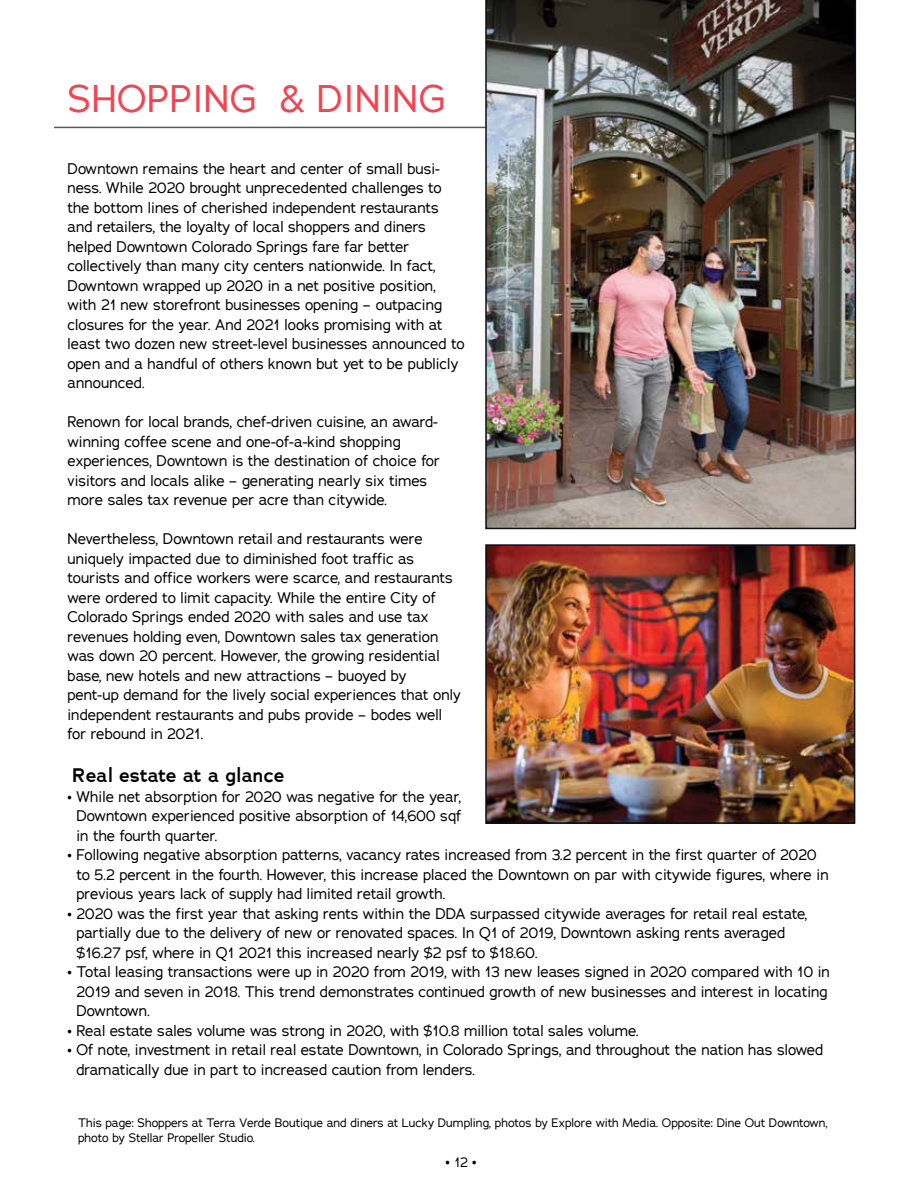
<style>
.page{position:relative;width:918px;height:1188px;background:#fff}
.page>*{position:absolute;margin:0;border:0;box-sizing:border-box;transform-origin:0 0}
.t1{font:37.5px "Adrianna";letter-spacing:.015em;color:#ef4654}
.t2{font:600 19.5px "Adrianna";color:#000}
.t3{font:15px/19.5px "Adrianna";color:#000}
.t4{font:12px/14.4px "Adrianna";color:#000}
.s1{font-size:13.5px}
</style>
<div class="page">
<hr style="left:54px;top:127px;width:451px;height:1px;background:#58595b">
<img style="left:485px;top:0;width:371px;height:529px">
<img style="left:488px;top:547px;width:364px;height:274px">
<div style="left:485px;top:544px;width:370px;height:280px;border:2px solid #0a0e18"></div>
<h1 class="t1" style="left:68px;top:75px;width:380px">SHOPPING &amp; DINING</h1>
<p class="t3" style="left:68px;top:159px;width:399px">Downtown remains the heart and center of small busi&shy;ness. While 2020 brought unprecedented challenges to the bottom lines of cherished independent restaurants and retailers, the loyalty of local shoppers and diners helped Downtown Colorado Springs fare far better collectively than many city centers nationwide. In fact, Downtown wrapped up 2020 in a net positive position, with 21 new storefront businesses opening – outpacing closures for the year. And 2021 looks promising with at least two dozen new street-level businesses announced to open and a handful of others known but yet to be publicly announced.</p>
<p class="t3" style="left:68px;top:412px;width:374px">Renown for local brands, chef-driven cuisine, an award&shy;winning coffee scene and one-of-a-kind shopping experiences, Downtown is the destination of choice for visitors and locals alike – generating nearly six times more sales tax revenue per acre than citywide.</p>
<p class="t3" style="left:68px;top:529px;width:395px">Nevertheless, Downtown retail and restaurants were uniquely impacted due to diminished foot traffic as tourists and office workers were scarce, and restaurants were ordered to limit capacity. While the entire City of Colorado Springs ended 2020 with sales and use tax revenues holding even, Downtown sales tax generation was down 20 percent. However, the growing residential base, new hotels and new attractions – buoyed by pent-up demand for the lively social experiences that only independent restaurants and pubs provide – bodes well for rebound in 2021.</p>
<h2 class="t2" style="left:72px;top:763px;width:214px">Real estate at a glance</h2>
<p class="t3" style="left:76px;top:787px;width:386px;text-align:justify;text-indent:-9px">• While net absorption for 2020 was negative for the year, Downtown experienced positive absorption of 14,600 sqf in the fourth quarter.</p>
<p class="t3" style="left:76px;top:845px;width:754px;text-indent:-9px">• Following negative absorption patterns, vacancy rates increased from 3.2 percent in the first quarter of 2020 to 5.2 percent in the fourth. However, this increase placed the Downtown on par with citywide figures, where in previous years lack of supply had limited retail growth.</p>
<p class="t3" style="left:76px;top:904px;width:733px;text-indent:-9px">• 2020 was the first year that asking rents within the DDA surpassed citywide averages for retail real estate, partially due to the delivery of new or renovated spaces. In Q1 of 2019, Downtown asking rents averaged $16.27 psf, where in Q1 2021 this increased nearly $2 psf to $18.60.</p>
<p class="t3" style="left:76px;top:962px;width:755px;text-indent:-9px">• Total leasing transactions were up in 2020 from 2019, with 13 new leases signed in 2020 compared with 10 in<br>2019 and seven in 2018. This trend demonstrates continued growth of new businesses and interest in locating<br>Downtown.</p>
<p class="t3" style="left:68px;top:1021px;width:573px">• Real estate sales volume was strong in 2020, with $10.8 million total sales volume.</p>
<p class="t3" style="left:76px;top:1040px;width:748px;text-indent:-9px">• Of note, investment in retail real estate Downtown, in Colorado Springs, and throughout the nation has slowed dramatically due in part to increased caution from lenders.</p>
<p class="t4" style="left:78px;top:1116px;width:751px">This page: Shoppers at Terra Verde Boutique and diners at Lucky Dumpling, photos by Explore with Media. Opposite: Dine Out Downtown, photo by Stellar Propeller Studio.</p>
<p class="t3" style="left:446px;top:1151px;width:32px">• <span class="s1">12</span> •</p>
</div>
